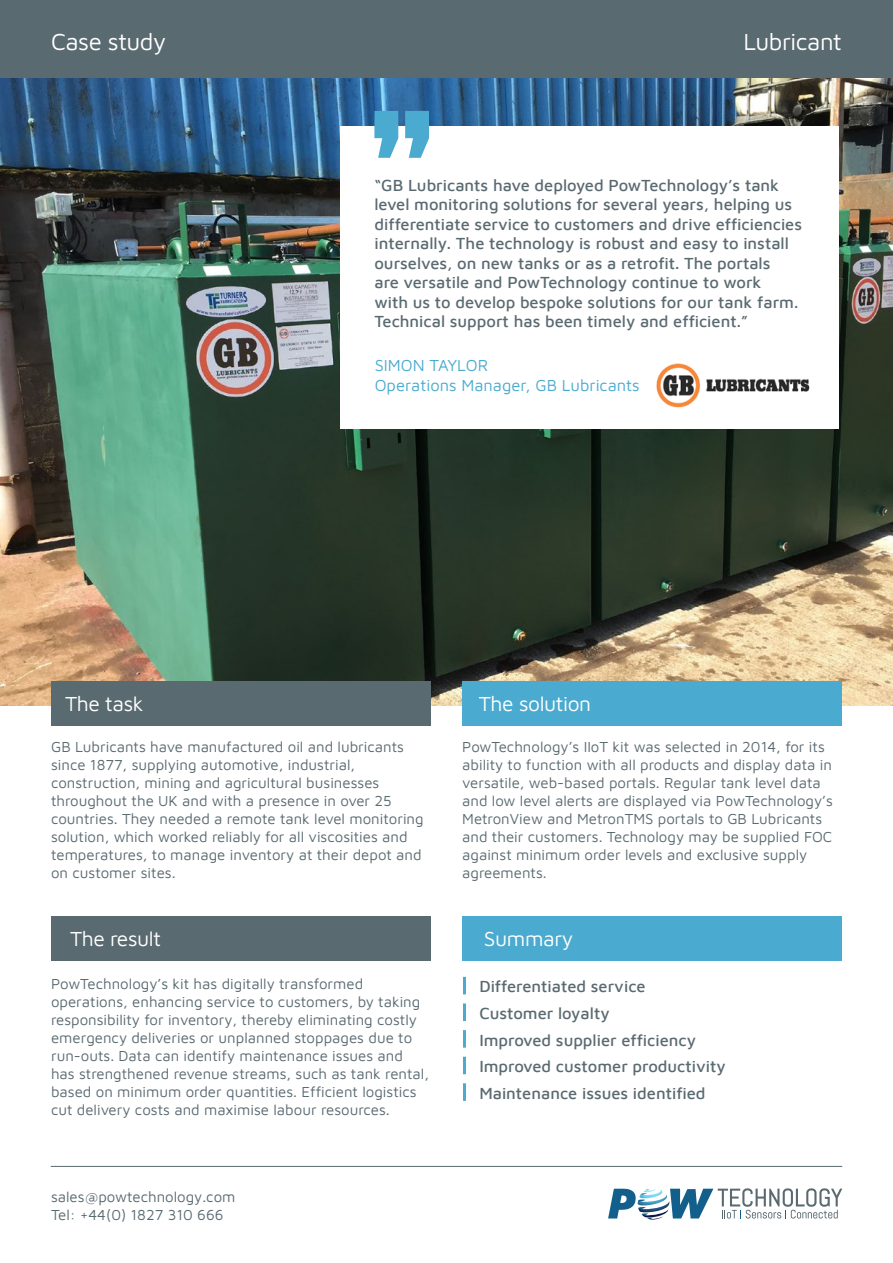
<style>
.page{position:relative;width:893px;height:1263px;background:#fff}
.page>*{position:absolute;margin:0;border:0;box-sizing:border-box;transform-origin:0 0}
.t1{font:24px "Maven Pro";letter-spacing:-.02em;color:#fff}
.t2{font:21px "Maven Pro";letter-spacing:-.02em;color:#fff}
.t3{font:500 16.5px/19.5px "Maven Pro";color:#5a6a71}
.t4{font:16.5px/19.8px "Maven Pro";color:#4aaacf}
.t5{font:15px/18px "Maven Pro";color:#5a6a71}
</style>
<div class="page">
<img style="left:0;top:77px;width:893px;height:628px">
<div style="left:51px;top:681px;width:380px;height:45px;background:#5a6a71"></div>
<div style="left:51px;top:916px;width:380px;height:45px;background:#5a6a71"></div>
<div style="left:462px;top:681px;width:380px;height:45px;background:#4aaacf"></div>
<div style="left:462px;top:916px;width:380px;height:45px;background:#4aaacf"></div>
<hr style="left:463px;top:977px;width:3px;height:17px;background:#4aaacf">
<hr style="left:463px;top:1030px;width:3px;height:18px;background:#4aaacf">
<hr style="left:463px;top:1003px;width:3px;height:18px;background:#4aaacf">
<hr style="left:463px;top:1057px;width:3px;height:17px;background:#4aaacf">
<hr style="left:463px;top:1083px;width:3px;height:18px;background:#4aaacf">
<div style="left:0;top:0;width:893px;height:77px;background:#5a6a71"></div>
<hr style="left:51px;top:1166px;width:791px;height:1px;background:#5a6a71">
<div style="left:340px;top:126px;width:499px;height:302px;background:#fff"></div>
<svg style="left:374px;top:111px;width:55px;height:47px"></svg>
<img style="left:656px;top:363px;width:154px;height:45px">
<svg style="left:608px;top:1188px;width:234px;height:32px"></svg>
<h1 class="t1" style="left:51px;top:25px;width:117px">Case study</h1>
<h1 class="t1" style="left:743px;top:25px;width:100px">Lubricant</h1>
<p class="t3" style="left:374px;top:174px;width:429px">“GB Lubricants have deployed PowTechnology’s tank level monitoring solutions for several years, helping us differentiate service to customers and drive efficiencies internally. The technology is robust and easy to install ourselves, on new tanks or as a retrofit. The portals<br>are versatile and PowTechnology continue to work<br>with us to develop bespoke solutions for our tank farm.<br>Technical support has been timely and efficient.”</p>
<p class="t4" style="left:375px;top:355px;width:267px">SIMON TAYLOR<br>Operations Manager, GB Lubricants</p>
<h2 class="t2" style="left:65px;top:689px;width:80px">The task</h2>
<h2 class="t2" style="left:479px;top:689px;width:114px">The solution</h2>
<p class="t5" style="left:51px;top:737px;width:374px">GB Lubricants have manufactured oil and lubricants since 1877, supplying automotive, industrial, construction, mining and agricultural businesses throughout the UK and with a presence in over 25 countries. They needed a remote tank level monitoring solution, which worked reliably for all viscosities and temperatures, to manage inventory at their depot and on customer sites.</p>
<p class="t5" style="left:462px;top:737px;width:372px">PowTechnology’s IIoT kit was selected in 2014, for its ability to function with all products and display data in versatile, web-based portals. Regular tank level data and low level alerts are displayed via PowTechnology’s MetronView and MetronTMS portals to GB Lubricants and their customers. Technology may be supplied FOC against minimum order levels and exclusive supply agreements.</p>
<h2 class="t2" style="left:70px;top:924px;width:92px">The result</h2>
<h2 class="t2" style="left:484px;top:924px;width:91px">Summary</h2>
<p class="t5" style="left:51px;top:974px;width:379px">PowTechnology’s kit has digitally transformed operations, enhancing service to customers, by taking responsibility for inventory, thereby eliminating costly emergency deliveries or unplanned stoppages due to run-outs. Data can identify maintenance issues and has strengthened revenue streams, such as tank rental, based on minimum order quantities. Efficient logistics cut delivery costs and maximise labour resources.</p>
<p class="t5" style="left:51px;top:1187px;width:186px">sales@powtechnology.com<br>Tel: +44(0) 1827 310 666</p>
<p class="t3" style="left:479px;top:975px;width:168px">Differentiated service</p>
<p class="t3" style="left:479px;top:1002px;width:132px">Customer loyalty</p>
<p class="t3" style="left:479px;top:1052px;width:248px;line-height:26.8px">Improved customer productivity<br>Maintenance issues identified</p>
<p class="t3" style="left:479px;top:1029px;width:218px">Improved supplier efficiency</p>
</div>
